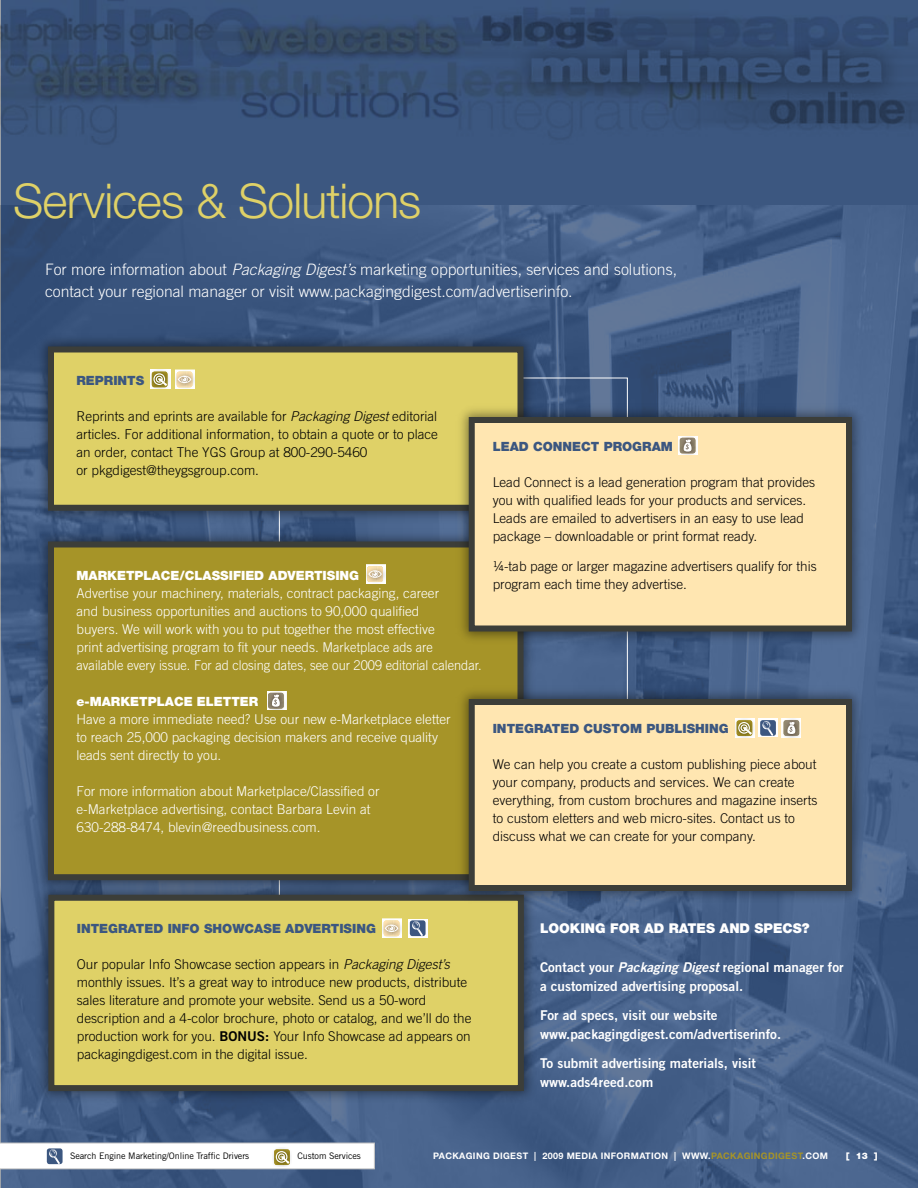
<style>
.page{position:relative;width:918px;height:1188px;background:#fff}
.page>*{position:absolute;margin:0;border:0;box-sizing:border-box;transform-origin:0 0}
.t1{font:300 48px "Helvetica Neue";letter-spacing:-.015em;color:#dfd167}
.t2{font:300 15.75px/22.5px "Trade Gothic";color:#fff}
.t3{font:300 13.5px/18px "Trade Gothic";color:#000}
.t4{font:300 13.5px/18px "Trade Gothic";color:#fff}
.t5{font:13.5px/19.5px "Trade Gothic Bold Two";color:#fff}
.t6{font:900 13.5px "Helvetica Neue";color:#fff}
.t7{font:900 12.75px "Helvetica Neue";color:#3c5780}
.t8{font:900 12.75px "Helvetica Neue";color:#fff}
.t9{font:700 9px "Helvetica Neue";letter-spacing:.04em;color:#fff}
.t10{font:9px "Trade Gothic";letter-spacing:-.01em;color:#000}
.t11{font:900 9px "Helvetica Neue";color:#fff}
.s1{font-style:italic}
.s2{font-family:"Trade Gothic Bold Two";font-weight:400}
.s3{color:#a69428}
</style>
<div class="page">
<img style="left:0;top:219px;width:918px;height:969px">
<img style="left:0;top:0;width:918px;height:219px">
<svg style="left:279px;top:377px;width:349px;height:533px;background:#4a648c"></svg>
<div style="left:34px;top:333px;width:504px;height:192px;background:#000;opacity:.45"></div>
<div style="left:51px;top:350px;width:469px;height:158px;background:#dfd167"></div>
<div style="left:48px;top:346px;width:476px;height:165px;border:6px solid #3c3e39"></div>
<div style="left:34px;top:528px;width:504px;height:367px;background:#000;opacity:.45"></div>
<div style="left:51px;top:544px;width:469px;height:333px;background:#a69428"></div>
<div style="left:48px;top:542px;width:476px;height:338px;border:6px solid #3c3e39"></div>
<div style="left:35px;top:881px;width:503px;height:225px;background:#000;opacity:.45"></div>
<div style="left:51px;top:898px;width:470px;height:190px;background:#dfd167"></div>
<div style="left:48px;top:895px;width:476px;height:196px;border:6px solid #3c3e39"></div>
<div style="left:455px;top:686px;width:411px;height:220px;background:#000;opacity:.45"></div>
<div style="left:472px;top:702px;width:377px;height:186px;background:#ffe6b1"></div>
<div style="left:469px;top:699px;width:383px;height:192px;border:6px solid #3c3e39"></div>
<div style="left:455px;top:404px;width:411px;height:241px;background:#000;opacity:.45"></div>
<div style="left:472px;top:420px;width:377px;height:208px;background:#ffe6b1"></div>
<div style="left:469px;top:417px;width:383px;height:215px;border:6px solid #3c3e39"></div>
<svg style="left:0;top:1143px;width:375px;height:26px"></svg>
<img style="left:151px;top:370px;width:19px;height:19px">
<img style="left:152px;top:372px;width:16px;height:15px;border-radius:3px">
<svg style="left:153px;top:373px;width:15px;height:13px"></svg>
<img style="left:176px;top:370px;width:19px;height:19px">
<img style="left:177px;top:372px;width:15px;height:15px;border-radius:3px">
<svg style="left:178px;top:376px;width:13px;height:7px"></svg>
<img style="left:382px;top:919px;width:20px;height:19px">
<img style="left:384px;top:920px;width:15px;height:16px;border-radius:3px">
<svg style="left:385px;top:925px;width:13px;height:7px"></svg>
<img style="left:678px;top:436px;width:19px;height:19px">
<img style="left:680px;top:438px;width:15px;height:15px;border-radius:3px">
<svg style="left:684px;top:440px;width:8px;height:12px"></svg>
<img style="left:735px;top:719px;width:19px;height:18px">
<img style="left:737px;top:720px;width:15px;height:16px;border-radius:3px">
<svg style="left:738px;top:722px;width:14px;height:13px"></svg>
<img style="left:366px;top:565px;width:19px;height:18px">
<img style="left:367px;top:566px;width:16px;height:16px;border-radius:3px">
<svg style="left:368px;top:570px;width:14px;height:8px"></svg>
<img style="left:267px;top:691px;width:19px;height:19px">
<img style="left:268px;top:693px;width:16px;height:16px;border-radius:3px">
<svg style="left:272px;top:695px;width:8px;height:12px"></svg>
<svg style="left:408px;top:919px;width:19px;height:19px"></svg>
<div style="left:410px;top:920px;width:16px;height:16px;background:#3c5780;border-radius:3px"></div>
<svg style="left:412px;top:921px;width:11px;height:15px"></svg>
<img style="left:782px;top:718px;width:19px;height:19px">
<img style="left:784px;top:720px;width:15px;height:16px;border-radius:3px">
<svg style="left:787px;top:722px;width:8px;height:12px"></svg>
<div style="left:759px;top:718px;width:19px;height:19px;background:#fff"></div>
<div style="left:760px;top:720px;width:16px;height:16px;background:#3c5780;border-radius:3px"></div>
<svg style="left:762px;top:721px;width:11px;height:15px"></svg>
<h1 class="t1" style="left:13px;top:171px;width:410px">Services &amp; Solutions</h1>
<p class="t2" style="left:45px;top:258px;width:634px">For more information about <span class="s1">Packaging Digest’s</span> marketing opportunities, services and solutions, contact your regional manager or visit www.packagingdigest.com/advertiserinfo.</p>
<p class="t7" style="left:76px;top:373px;width:19px">REPRINTS</p>
<p class="t3" style="left:76px;top:407px;width:363px">Reprints and eprints are available for <span class="s1">Packaging Digest</span> editorial articles. For additional information, to obtain a quote or to place an order, contact The YGS Group at 800-290-5460<br>or pkgdigest@theygsgroup.com.</p>
<p class="t8" style="left:76px;top:568px;width:23px">MARKETPLACE</p>
<p class="t8" style="left:179px;top:568px;width:24px">/CLASSI</p>
<p class="t8" style="left:233px;top:568px;width:17px">FIED</p>
<p class="t8" style="left:269px;top:568px;width:19px">ADVERTISING</p>
<p class="t4" style="left:76px;top:584px;width:407px">Advertise your machinery, materials, contract packaging, career<br>and business opportunities and auctions to 90,000 qualified<br>buyers. We will work with you to put together the most effective<br>print advertising program to fit your needs. Marketplace ads are available every issue. For ad closing dates, see our 2009 editorial calendar.</p>
<p class="t8" style="left:76px;top:694px;width:36px">E-MARKETPLACE</p>
<p class="t8" style="left:197px;top:694px;width:10px">ELETTER</p>
<p class="t4" style="left:76px;top:710px;width:376px">Have a more immediate need? Use our new e-Marketplace eletter to reach 25,000 packaging decision makers and receive quality leads sent directly to you.</p>
<p class="t4" style="left:76px;top:782px;width:305px">For more information about Marketplace/Classified or e-Marketplace advertising, contact Barbara Levin at<br>630-288-8474, blevin@reedbusiness.com.</p>
<p class="t7" style="left:493px;top:439px;width:18px">LEAD</p>
<p class="t7" style="left:533px;top:439px;width:20px">CONNECT</p>
<p class="t7" style="left:604px;top:439px;width:11px">PROGRAM</p>
<p class="t3" style="left:493px;top:473px;width:324px">Lead Connect is a lead generation program that provides you with qualified leads for your products and services.<br>Leads are emailed to advertisers in an easy to use lead package – downloadable or print format ready.</p>
<p class="t3" style="left:493px;top:557px;width:325px">¼-tab page or larger magazine advertisers qualify for this program each time they advertise.</p>
<p class="t7" style="left:493px;top:721px;width:15px">INTEGRATED</p>
<p class="t7" style="left:584px;top:721px;width:21px">CUSTOM</p>
<p class="t7" style="left:646px;top:721px;width:18px">PUBLIS</p>
<p class="t7" style="left:695px;top:721px;width:19px">HING</p>
<p class="t3" style="left:493px;top:755px;width:326px">We can help you create a custom publishing piece about your company, products and services. We can create everything, from custom brochures and magazine inserts to custom eletters and web micro-sites. Contact us to discuss what we can create for your company.</p>
<p class="t7" style="left:77px;top:921px;width:15px">INTEGRATED</p>
<p class="t7" style="left:168px;top:921px;width:66px">INFO SHOWCASE</p>
<p class="t7" style="left:285px;top:921px;width:19px">ADVERTISING</p>
<p class="t3" style="left:77px;top:955px;width:396px">Our popular Info Showcase section appears in <span class="s1">Packaging Digest’s </span>monthly issues. It’s a great way to introduce new products, distribute sales literature and promote your website. Send us a 50-word description and a 4-color brochure, photo or catalog, and we’ll do the production work for you. <span class="s2">BONUS:</span> Your Info Showcase ad appears on packagingdigest.com in the digital issue.</p>
<p class="t6" style="left:540px;top:920px;width:19px">LOOKING</p>
<p class="t6" style="left:610px;top:920px;width:69px">FORADRATES</p>
<p class="t6" style="left:720px;top:920px;width:12px">AND</p>
<p class="t6" style="left:755px;top:920px;width:11px">SPECS</p>
<p class="t6" style="left:802px;top:920px;width:9px">?</p>
<p class="t5" style="left:540px;top:957px;width:305px">Contact your <span class="s1">Packaging Digest</span> regional manager for a customized advertising proposal.</p>
<p class="t5" style="left:540px;top:1005px;width:243px">For ad specs, visit our website www.packagingdigest.com/advertiserinfo.</p>
<p class="t5" style="left:540px;top:1053px;width:218px">To submit advertising materials, visit www.ads4reed.com</p>
<p class="t10" style="left:70px;top:1150px;width:181px">Search Engine Marketing/Online Traffic Drivers</p>
<p class="t10" style="left:297px;top:1150px;width:65px">Custom Services</p>
<p class="t9" style="left:433px;top:1150px;width:396px">PACKAGING DIGEST | 2009 MEDIA INFORMATION | WWW.<span class="s3">PACKAGINGDIGEST</span>.COM</p>
<p class="t11" style="left:846px;top:1150px;width:33px">[ 13 ]</p>
</div>
